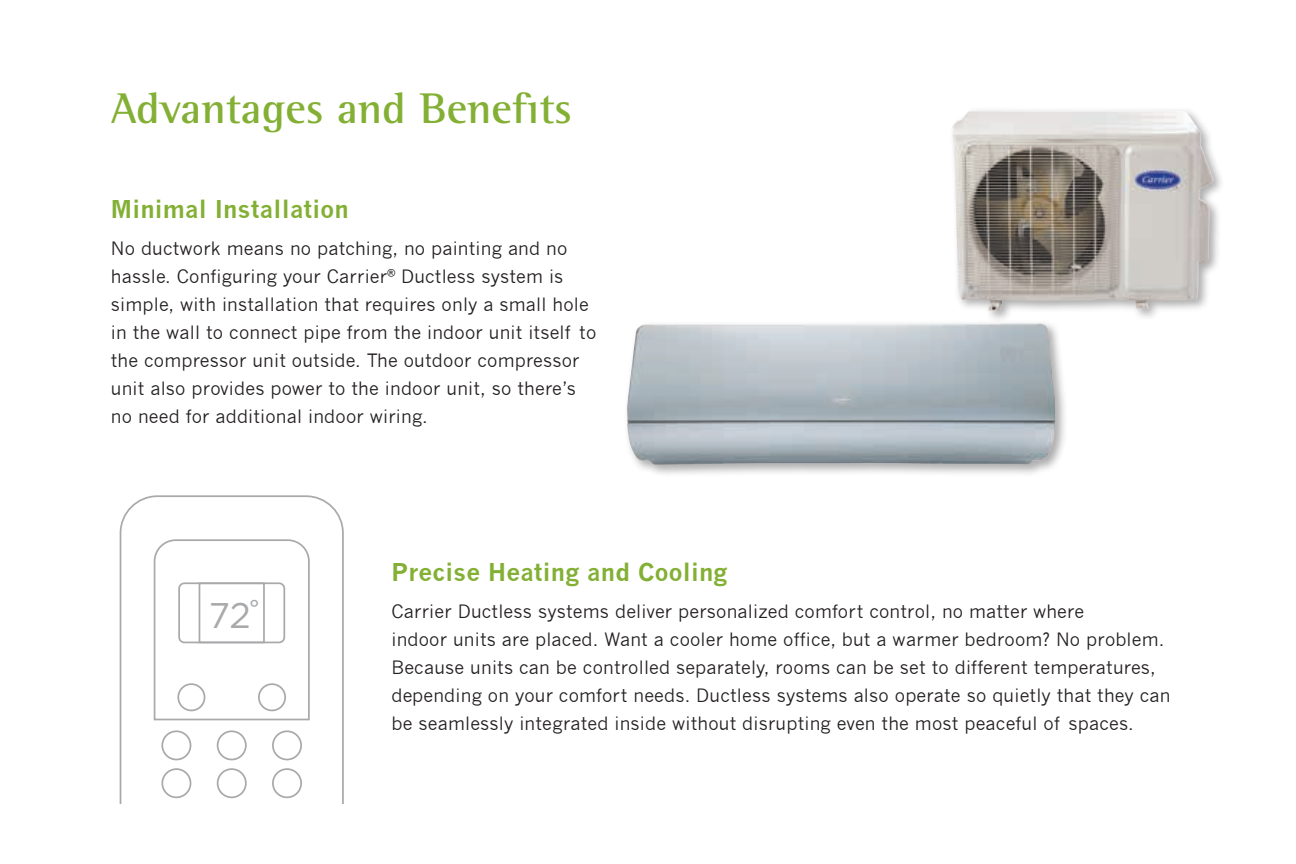
<style>
.page{position:relative;width:1296px;height:864px;background:#fff}
.page>*{position:absolute;margin:0;border:0;box-sizing:border-box;transform-origin:0 0}
.t1{font:700 44px "Rotis Semi Serif";color:#83b034}
.t2{font:35.6px "Gotham";color:#a7a9ab}
.t3{font:700 24px "News Gothic";letter-spacing:.01em;color:#83b034}
.t4{font:18px/28px "News Gothic";letter-spacing:.01em;color:#231f20}
</style>
<div class="page">
<div style="left:949px;top:107px;width:277px;height:216px;background:#231f20;opacity:.37"></div>
<img style="left:952px;top:111px;width:20px;height:99px">
<svg style="left:120px;top:495px;width:224px;height:308px"></svg>
<svg style="left:153px;top:538px;width:158px;height:183px"></svg>
<div style="left:178px;top:582px;width:107px;height:61px;border:2px solid #a7a9ab;border-radius:5px"></div>
<div style="left:177px;top:683px;width:28px;height:28px;border:2px solid #a7a9ab;border-radius:50%"></div>
<div style="left:258px;top:683px;width:28px;height:28px;border:2px solid #a7a9ab;border-radius:50%"></div>
<div style="left:161px;top:730px;width:30px;height:30px;border:2px solid #a7a9ab;border-radius:50%"></div>
<div style="left:217px;top:730px;width:30px;height:30px;border:2px solid #a7a9ab;border-radius:50%"></div>
<div style="left:272px;top:730px;width:30px;height:30px;border:2px solid #a7a9ab;border-radius:50%"></div>
<div style="left:161px;top:768px;width:30px;height:30px;border:2px solid #a7a9ab;border-radius:50%"></div>
<div style="left:217px;top:768px;width:30px;height:30px;border:2px solid #a7a9ab;border-radius:50%"></div>
<div style="left:272px;top:768px;width:30px;height:30px;border:2px solid #a7a9ab;border-radius:50%"></div>
<div style="left:199px;top:582px;width:66px;height:61px;border:2px solid #a7a9ab"></div>
<div style="left:623px;top:319px;width:444px;height:158px;background:#231f20;opacity:.37"></div>
<img style="left:627px;top:323px;width:405px;height:127px">
<h1 class="t1" style="left:111px;top:82px;width:463px">Advantages and Benefits</h1>
<h3 class="t3" style="left:111px;top:195px;width:239px">Minimal Installation</h3>
<p class="t4" style="left:111px;top:235px;width:487px">No ductwork means no patching, no painting and no hassle. Configuring your Carrier<sup>®</sup> Ductless system is simple, with installation that requires only a small hole in the wall to connect pipe from the indoor unit itself to the compressor unit outside. The outdoor compressor unit also provides power to the indoor unit, so there’s no need for additional indoor wiring.</p>
<h2 class="t2" style="left:209px;top:596px;width:56px">72˚</h2>
<h3 class="t3" style="left:391px;top:558px;width:337px">Precise Heating and Cooling</h3>
<p class="t4" style="left:391px;top:598px;width:781px">Carrier Ductless systems deliver personalized comfort control, no matter where<br>indoor units are placed. Want a cooler home office, but a warmer bedroom? No problem.<br>Because units can be controlled separately, rooms can be set to different temperatures, depending on your comfort needs. Ductless systems also operate so quietly that they can be seamlessly integrated inside without disrupting even the most peaceful of spaces.</p>
</div>
